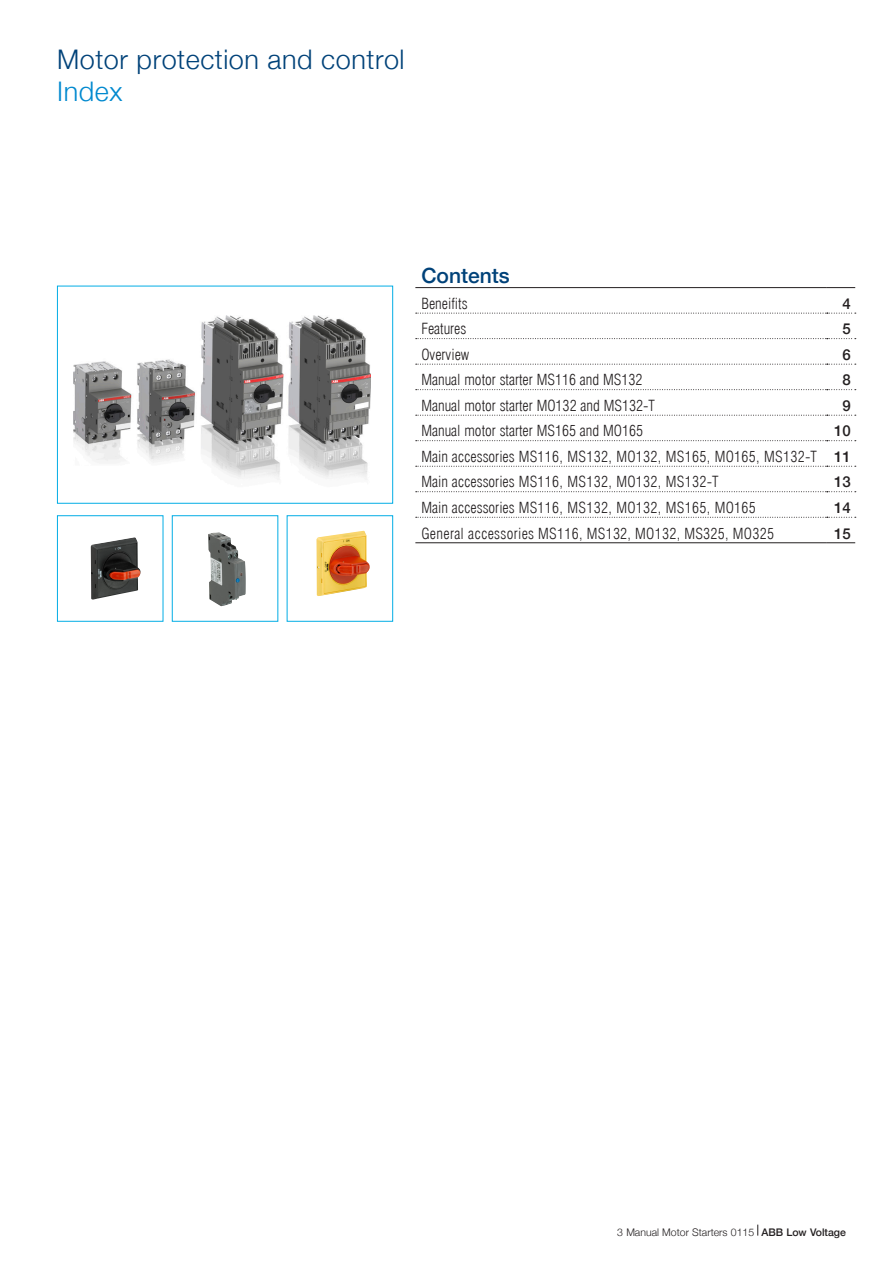
<style>
.page{position:relative;width:890px;height:1262px;background:#fff}
.page>*{position:absolute;margin:0;border:0;box-sizing:border-box;transform-origin:0 0}
.Smaller_page_headlin{font:300 27px "Helvetica Neue";letter-spacing:.02em;color:#004279}
.Smaller_page_headlin-2{font:300 27px "Helvetica Neue";letter-spacing:.02em;color:#0089cf}
.t1{font:500 21px "Helvetica Neue";color:#004279}
.Smaller_page_headlin-3{font:300 condensed 15px "Swiss 721 BT";letter-spacing:.02em;color:#231f20}
.Smaller_page_headlin-4{font:300 condensed 15px "Swiss 721 BT";color:#231f20}
.t2{font:500 15px "Helvetica Neue";color:#231f20}
.t3{font:300 10.5px "Helvetica Neue";color:#231f20}
.s1{font-weight:500}
</style>
<div class="page">
<hr style="left:415px;top:542px;width:412px;height:1px;background:#231f20">
<svg style="left:827px;top:542px;width:28px;height:1px"></svg>
<svg style="left:416px;top:338px;width:440px;height:1px"></svg>
<svg style="left:416px;top:364px;width:440px;height:1px"></svg>
<svg style="left:416px;top:389px;width:440px;height:1px"></svg>
<svg style="left:416px;top:415px;width:440px;height:1px"></svg>
<svg style="left:416px;top:440px;width:440px;height:1px"></svg>
<svg style="left:416px;top:466px;width:440px;height:1px"></svg>
<svg style="left:416px;top:491px;width:440px;height:1px"></svg>
<svg style="left:416px;top:517px;width:440px;height:1px"></svg>
<hr style="left:415px;top:287px;width:412px;height:1px;background:#231f20">
<svg style="left:827px;top:287px;width:28px;height:1px"></svg>
<svg style="left:416px;top:313px;width:440px;height:1px"></svg>
<div style="left:57px;top:286px;width:336px;height:218px;border:1px solid #03ade5"></div>
<div style="left:57px;top:515px;width:106px;height:107px;border:1px solid #03ade5"></div>
<div style="left:172px;top:515px;width:106px;height:107px;border:1px solid #03ade5"></div>
<div style="left:287px;top:515px;width:106px;height:107px;border:1px solid #03ade5"></div>
<img style="left:316px;top:531px;width:54px;height:65px">
<img style="left:208px;top:532px;width:38px;height:74px">
<img style="left:91px;top:537px;width:49px;height:63px">
<img style="left:73px;top:315px;width:298px;height:165px">
<p class="Smaller_page_headlin" style="left:57px;top:38px;width:349px">Motor protection and control</p>
<p class="Smaller_page_headlin-2" style="left:57px;top:69px;width:67px">Index</p>
<p class="t1" style="left:421px;top:259px;width:90px">Contents</p>
<p class="Smaller_page_headlin-4" style="left:421px;top:294px;width:48px">Beneifits</p>
<p class="t2" style="left:842px;top:291px;width:10px">4</p>
<p class="Smaller_page_headlin-4" style="left:421px;top:320px;width:47px">Features</p>
<p class="t2" style="left:842px;top:317px;width:10px">5</p>
<p class="Smaller_page_headlin-4" style="left:421px;top:345px;width:49px">Overview</p>
<p class="t2" style="left:842px;top:342px;width:10px">6</p>
<p class="Smaller_page_headlin-4" style="left:421px;top:371px;width:223px">Manual motor starter MS116 and MS132</p>
<p class="t2" style="left:842px;top:368px;width:10px">8</p>
<p class="Smaller_page_headlin-4" style="left:421px;top:396px;width:235px">Manual motor starter MO132 and MS132-T</p>
<p class="t2" style="left:842px;top:393px;width:10px">9</p>
<p class="Smaller_page_headlin-4" style="left:421px;top:422px;width:223px">Manual motor starter MS165 and MO165</p>
<p class="t2" style="left:834px;top:419px;width:18px">10</p>
<p class="Smaller_page_headlin-3" style="left:421px;top:447px;width:397px">Main accessories MS116, MS132, MO132, MS165, MO165, MS132-T</p>
<p class="t2" style="left:834px;top:444px;width:18px">11</p>
<p class="Smaller_page_headlin-3" style="left:421px;top:473px;width:299px">Main accessories MS116, MS132, MO132, MS132-T</p>
<p class="t2" style="left:834px;top:470px;width:18px">13</p>
<p class="Smaller_page_headlin-3" style="left:421px;top:498px;width:336px">Main accessories MS116, MS132, MO132, MS165, MO165</p>
<p class="t2" style="left:834px;top:496px;width:18px">14</p>
<p class="Smaller_page_headlin-3" style="left:421px;top:524px;width:354px">General accessories MS116, MS132, MO132, MS325, MO325</p>
<p class="t2" style="left:834px;top:521px;width:18px">15</p>
<p class="t3" style="left:617px;top:1223px;width:230px">3 Manual Motor Starters 0115 <span class="s1">ABB Low Voltage</span></p>
</div>
